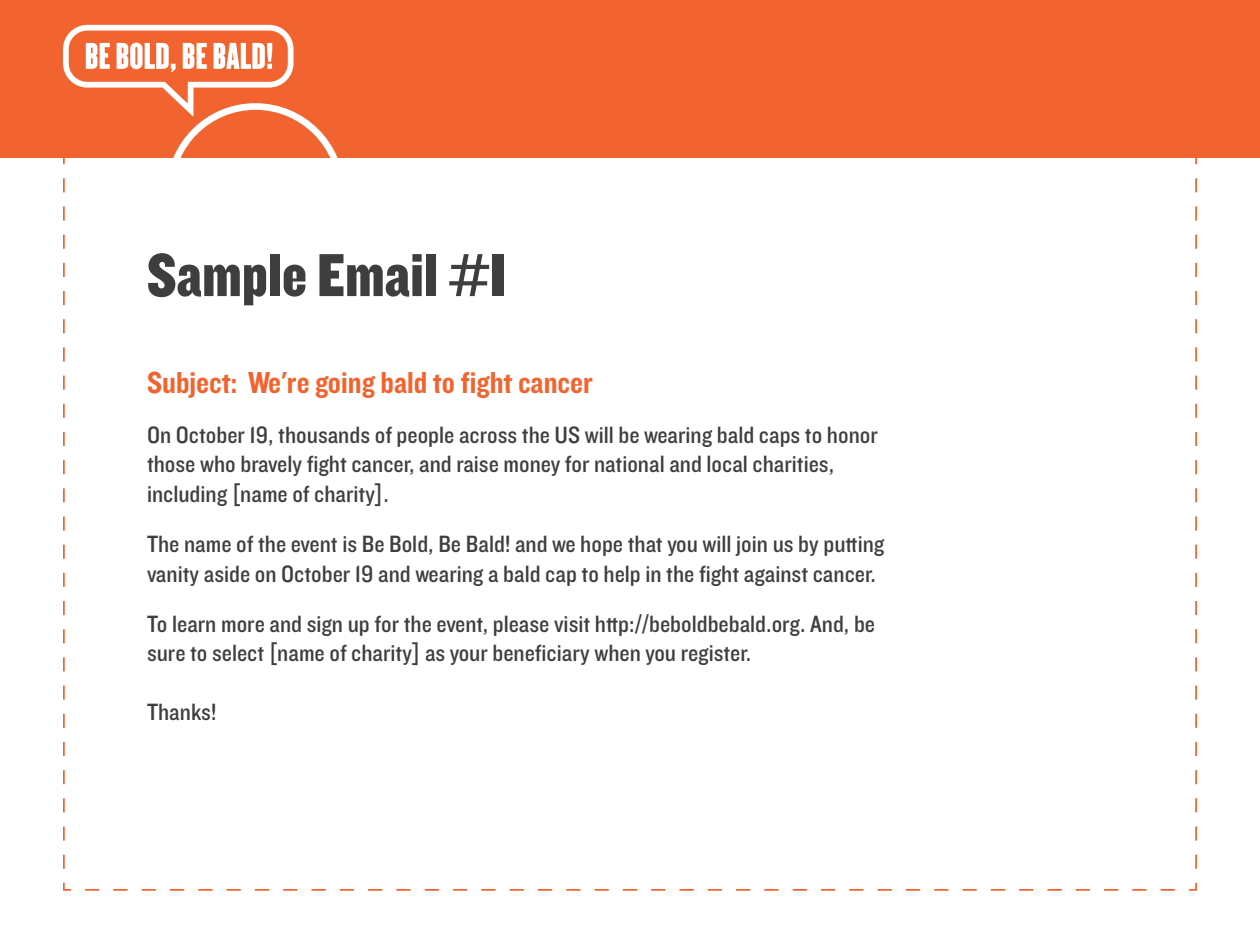
<style>
.page{position:relative;width:1260px;height:945px;background:#fff}
.page>*{position:absolute;margin:0;border:0;box-sizing:border-box;transform-origin:0 0}
.t1{font:63px "Knockout HTF70 Full Welterwt";color:#3e3e3f}
.t2{font:31.5px "Knockout HTF50 Welterweight";color:#f2642f}
.t3{font:24.5px/29.4px "Knockout HTF30 Junior Welterwt";color:#3e3e3f}
</style>
<div class="page">
<div style="left:0;top:0;width:1260px;height:158px;background:#f2642f"></div>
<svg style="left:63px;top:25px;width:275px;height:844px"></svg>
<h1 class="t1" style="left:147px;top:242px;width:360px">Sample Email #I</h1>
<p class="t2" style="left:147px;top:366px;width:447px">Subject: We're going bald to fight cancer</p>
<p class="t3" style="left:147px;top:421px;width:732px">On October 19, thousands of people across the US will be wearing bald caps to honor those who bravely fight cancer, and raise money for national and local charities, including [name of charity].</p>
<p class="t3" style="left:147px;top:530px;width:739px">The name of the event is Be Bold, Be Bald! and we hope that you will join us by putting vanity aside on October 19 and wearing a bald cap to help in the fight against cancer.</p>
<p class="t3" style="left:147px;top:610px;width:730px">To learn more and sign up for the event, please visit http://beboldbebald.org. And, be sure to select [name of charity] as your beneficiary when you register.</p>
<p class="t3" style="left:147px;top:698px;width:71px">Thanks!</p>
</div>
